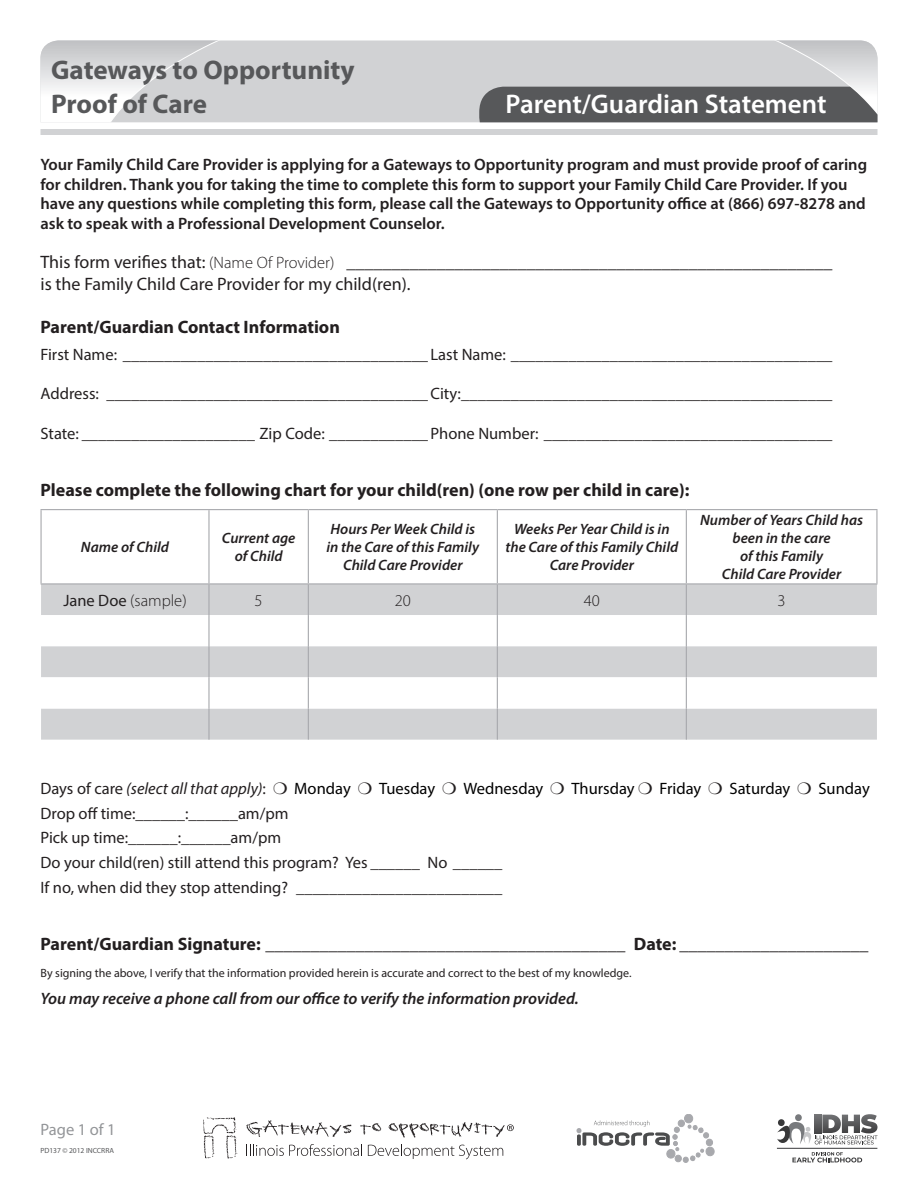
<style>
.page{position:relative;width:918px;height:1188px;background:#fff}
.page>*{position:absolute;margin:0;border:0;box-sizing:border-box;transform-origin:0 0}
.body_copy{font:700 27px/34.5px "Myriad Pro";color:#57585a}
.body_copy-2{font:600 27px "Myriad Pro";color:#fff}
.t1{font:700 18px "Myriad Pro";color:#231f20}
.t2{font:18px "Myriad Pro";color:#231f20}
.t3{font:16.5px "Myriad Pro";color:#231f20}
.t4{font:600 16.5px/19.5px "Myriad Pro";color:#231f20}
.t5{font:italic 600 16.5px "Myriad Pro";color:#231f20}
.t6{font:16.5px "Myriad Pro";color:#000}
.t7{font:italic 16.5px "Myriad Pro";color:#231f20}
.t8{font:300 16.5px "Myriad Pro";color:#231f20}
.body_copy-3{font:16.5px "Myriad Pro";color:#939598}
.t9{font:italic 600 15px/18px "Myriad Pro";color:#231f20;text-align:center}
.t10{font:12px "Myriad Pro";color:#231f20}
.t11{font:7.5px "Myriad Pro";color:#57585a}
.s1{font-weight:300;font-size:16.5px}
.s2{font-weight:400}
.s3{font-style:normal}
.s4{font-size:7.35px}
</style>
<div class="page">
<svg style="left:40px;top:40px;width:838px;height:82px;background:#d4d5d7"></svg>
<div style="left:40px;top:129px;width:838px;height:6px;background:#d1d2d4"></div>
<div style="left:479px;top:87px;width:399px;height:35px;background:#57585a"></div>
<div style="left:41px;top:584px;width:836px;height:156px;background:#d1d2d4"></div>
<svg style="left:41px;top:615px;width:836px;height:94px"></svg>
<hr style="left:40px;top:509px;width:169px;height:1px;background:#a8a9ad">
<hr style="left:40px;top:510px;width:2px;height:73px;background:#a8a9ad">
<hr style="left:209px;top:509px;width:99px;height:1px;background:#a8a9ad">
<hr style="left:208px;top:510px;width:2px;height:73px;background:#a8a9ad">
<hr style="left:308px;top:509px;width:189px;height:1px;background:#a8a9ad">
<hr style="left:308px;top:510px;width:1px;height:73px;background:#a8a9ad">
<hr style="left:497px;top:509px;width:189px;height:1px;background:#a8a9ad">
<hr style="left:497px;top:510px;width:1px;height:73px;background:#a8a9ad">
<hr style="left:686px;top:509px;width:191px;height:1px;background:#a8a9ad">
<hr style="left:686px;top:510px;width:1px;height:73px;background:#a8a9ad">
<hr style="left:876px;top:510px;width:2px;height:73px;background:#a8a9ad">
<hr style="left:40px;top:583px;width:169px;height:1px;background:#a8a9ad">
<hr style="left:209px;top:583px;width:99px;height:1px;background:#a8a9ad">
<hr style="left:308px;top:583px;width:189px;height:1px;background:#a8a9ad">
<hr style="left:497px;top:583px;width:189px;height:1px;background:#a8a9ad">
<hr style="left:686px;top:583px;width:191px;height:1px;background:#a8a9ad">
<hr style="left:208px;top:584px;width:2px;height:31px;background:#a8a9ad">
<hr style="left:308px;top:584px;width:1px;height:31px;background:#a8a9ad">
<hr style="left:497px;top:584px;width:1px;height:31px;background:#a8a9ad">
<hr style="left:208px;top:615px;width:2px;height:31px;background:#a8a9ad">
<hr style="left:308px;top:615px;width:1px;height:31px;background:#a8a9ad">
<hr style="left:497px;top:615px;width:1px;height:31px;background:#a8a9ad">
<hr style="left:208px;top:646px;width:2px;height:31px;background:#a8a9ad">
<hr style="left:308px;top:646px;width:1px;height:31px;background:#a8a9ad">
<hr style="left:497px;top:646px;width:1px;height:31px;background:#a8a9ad">
<hr style="left:208px;top:677px;width:2px;height:32px;background:#a8a9ad">
<hr style="left:308px;top:677px;width:1px;height:32px;background:#a8a9ad">
<hr style="left:497px;top:677px;width:1px;height:32px;background:#a8a9ad">
<hr style="left:208px;top:709px;width:2px;height:31px;background:#a8a9ad">
<hr style="left:308px;top:709px;width:1px;height:31px;background:#a8a9ad">
<hr style="left:497px;top:709px;width:1px;height:31px;background:#a8a9ad">
<hr style="left:686px;top:584px;width:1px;height:31px;background:#a8a9ad">
<hr style="left:686px;top:615px;width:1px;height:31px;background:#a8a9ad">
<hr style="left:686px;top:646px;width:1px;height:31px;background:#a8a9ad">
<hr style="left:686px;top:677px;width:1px;height:32px;background:#a8a9ad">
<hr style="left:686px;top:709px;width:1px;height:31px;background:#a8a9ad">
<svg style="left:777px;top:1114px;width:101px;height:48px"></svg>
<hr style="left:777px;top:1148px;width:100px;height:1px;background:#383839">
<div style="left:684px;top:1114px;width:9px;height:9px;background:#a8a9ad;border:1px solid #a8a9ad;border-radius:50%"></div>
<svg style="left:576px;top:1120px;width:138px;height:42px"></svg>
<svg style="left:246px;top:1144px;width:116px;height:12px"></svg>
<svg style="left:368px;top:1144px;width:135px;height:15px"></svg>
<svg style="left:203px;top:1117px;width:34px;height:42px"></svg>
<svg style="left:360px;top:1123px;width:21px;height:12px"></svg>
<svg style="left:246px;top:1120px;width:105px;height:17px"></svg>
<svg style="left:389px;top:1122px;width:125px;height:16px"></svg>
<p class="body_copy" style="left:51px;top:52px;width:305px">Gateways to Opportunity<br>Proof of Care</p>
<p class="body_copy-2" style="left:506px;top:87px;width:323px">Parent/Guardian Statement</p>
<p class="t4" style="left:40px;top:154px;width:828px">Your Family Child Care Provider is applying for a Gateways to Opportunity program and must provide proof of caring for children. Thank you for taking the time to complete this form to support your Family Child Care Provider. If you have any questions while completing this form, please call the Gateways to Opportunity office at (866) 697-8278 and ask to speak with a Professional Development Counselor.</p>
<p class="t2" style="left:40px;top:251px;width:793px">This form verifies that: <span class="s1">(Name Of Provider)</span> ______________________________________________________</p>
<p class="t2" style="left:40px;top:273px;width:372px">is the Family Child Care Provider for my child(ren).</p>
<p class="t1" style="left:40px;top:315px;width:301px">Parent/Guardian Contact Information</p>
<p class="t3" style="left:40px;top:344px;width:794px">First Name: _____________________________________ Last Name: _______________________________________</p>
<p class="t3" style="left:40px;top:383px;width:794px">Address: _______________________________________City:_____________________________________________</p>
<p class="t3" style="left:40px;top:423px;width:794px">State: _____________________ Zip Code: ____________ Phone Number: ___________________________________</p>
<p class="t1" style="left:40px;top:479px;width:651px">Please complete the following chart for your child(ren) (one row per child in care):</p>
<p class="t9" style="left:81px;top:538px;width:90px">Name of Child</p>
<p class="t9" style="left:222px;top:529px;width:75px">Current age of Child</p>
<p class="t9" style="left:327px;top:520px;width:154px">Hours Per Week Child is in the Care of this Family<br>Child Care Provider</p>
<p class="t9" style="left:505px;top:520px;width:174px">Weeks Per Year Child is in the Care of this Family Child<br>Care Provider</p>
<p class="t9" style="left:700px;top:511px;width:164px">Number of Years Child has been in the care<br>of this Family<br>Child Care Provider</p>
<p class="t8" style="left:63px;top:591px;width:125px"><span class="s2">Jane Doe</span> (sample)</p>
<p class="t8" style="left:255px;top:591px;width:10px">5</p>
<p class="t8" style="left:395px;top:591px;width:18px">20</p>
<p class="t8" style="left:584px;top:591px;width:18px">40</p>
<p class="t8" style="left:778px;top:591px;width:10px">3</p>
<p class="t7" style="left:41px;top:779px;width:227px"><span class="s3">Days of care</span> (select all that apply)<span class="s3">:</span></p>
<p class="t6" style="left:294px;top:779px;width:58px">Monday</p>
<p class="t6" style="left:379px;top:779px;width:58px">Tuesday</p>
<p class="t6" style="left:463px;top:779px;width:81px">Wednesday</p>
<p class="t6" style="left:572px;top:779px;width:65px">Thursday</p>
<p class="t6" style="left:659px;top:779px;width:43px">Friday</p>
<p class="t6" style="left:730px;top:779px;width:62px">Saturday</p>
<p class="t6" style="left:818px;top:779px;width:53px">Sunday</p>
<p class="t3" style="left:41px;top:803px;width:250px">Drop off time:______:______am/pm</p>
<p class="t3" style="left:41px;top:828px;width:242px">Pick up time:______:______am/pm</p>
<p class="t3" style="left:41px;top:852px;width:463px">Do your child(ren) still attend this program? Yes ______ No ______</p>
<p class="t3" style="left:41px;top:877px;width:463px">If no, when did they stop attending? _________________________</p>
<p class="t1" style="left:41px;top:932px;width:830px">Parent/Guardian Signature: ________________________________________ Date: _____________________</p>
<p class="t10" style="left:41px;top:966px;width:593px">By signing the above, I verify that the information provided herein is accurate and correct to the best of my knowledge.</p>
<p class="t5" style="left:41px;top:988px;width:540px">You may receive a phone call from our office to verify the information provided.</p>
<p class="body_copy-3" style="left:40px;top:1119px;width:77px">Page 1 of 1</p>
<p class="t11" style="left:40px;top:1146px;width:75px">PD137 © 2012 <span class="s4">INCCRRA</span></p>
</div>
